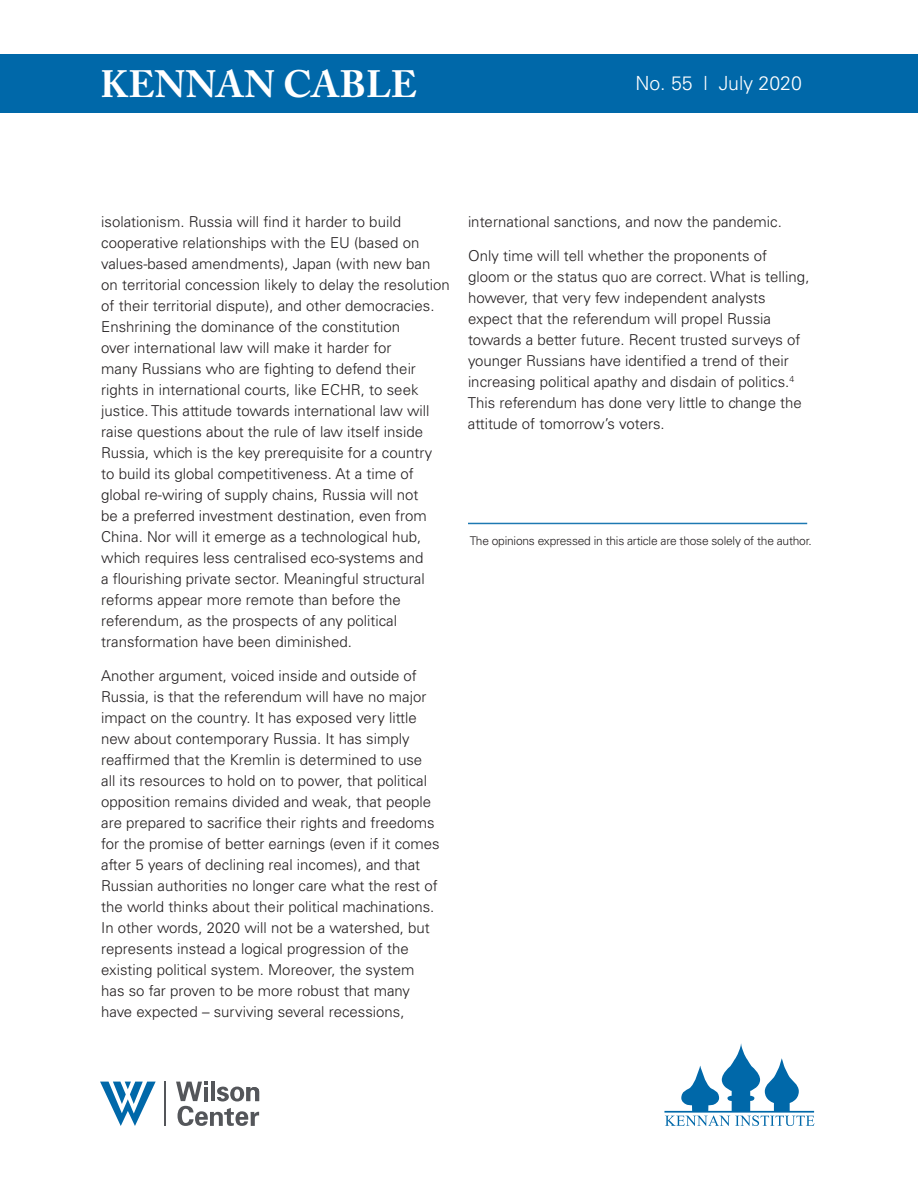
<style>
.page{position:relative;width:918px;height:1188px;background:#fff}
.page>*{position:absolute;margin:0;border:0;box-sizing:border-box;transform-origin:0 0}
.t1{font:700 37.8px "Adobe Caslon Pro";letter-spacing:.005em;color:#fff}
.t2{font:300 19.5px "Univers LT Std";color:#fff}
.t3{font:300 15px/21px "Univers LT Std";color:#231f20}
.t4{font:300 12px "Univers LT Std";letter-spacing:-.02em;color:#231f20}
</style>
<div class="page">
<div style="left:0;top:54px;width:918px;height:59px;background:#0068a9"></div>
<svg style="left:664px;top:1043px;width:151px;height:83px"></svg>
<hr style="left:164px;top:1082px;width:2px;height:44px;background:#54565a">
<svg style="left:176px;top:1082px;width:83px;height:44px"></svg>
<svg style="left:100px;top:1082px;width:56px;height:44px"></svg>
<hr style="left:468px;top:523px;width:339px;height:1px;background:#0068a9">
<h1 class="t1" style="left:100px;top:62px;width:318px">KENNAN CABLE</h1>
<h2 class="t2" style="left:635px;top:72px;width:168px">No. 55 l July 2020</h2>
<p class="t3" style="left:101px;top:211px;width:350px">isolationism. Russia will find it harder to build cooperative relationships with the EU (based on values-based amendments), Japan (with new ban on territorial concession likely to delay the resolution of their territorial dispute), and other democracies.<br>Enshrining the dominance of the constitution<br>over international law will make it harder for<br>many Russians who are fighting to defend their rights in international courts, like ECHR, to seek justice. This attitude towards international law will raise questions about the rule of law itself inside Russia, which is the key prerequisite for a country<br>to build its global competitiveness. At a time of global re-wiring of supply chains, Russia will not<br>be a preferred investment destination, even from China. Nor will it emerge as a technological hub, which requires less centralised eco-systems and<br>a flourishing private sector. Meaningful structural reforms appear more remote than before the referendum, as the prospects of any political transformation have been diminished.</p>
<p class="t3" style="left:101px;top:666px;width:340px">Another argument, voiced inside and outside of Russia, is that the referendum will have no major impact on the country. It has exposed very little new about contemporary Russia. It has simply reaffirmed that the Kremlin is determined to use all its resources to hold on to power, that political opposition remains divided and weak, that people are prepared to sacrifice their rights and freedoms for the promise of better earnings (even if it comes after 5 years of declining real incomes), and that Russian authorities no longer care what the rest of the world thinks about their political machinations.<br>In other words, 2020 will not be a watershed, but represents instead a logical progression of the existing political system. Moreover, the system has so far proven to be more robust that many have expected – surviving several recessions,</p>
<p class="t3" style="left:468px;top:211px;width:315px">international sanctions, and now the pandemic.</p>
<p class="t3" style="left:468px;top:246px;width:343px">Only time will tell whether the proponents of gloom or the status quo are correct. What is telling, however, that very few independent analysts expect that the referendum will propel Russia towards a better future. Recent trusted surveys of younger Russians have identified a trend of their increasing political apathy and disdain of politics.<sup>4<br></sup>This referendum has done very little to change the attitude of tomorrow’s voters.</p>
<p class="t4" style="left:470px;top:534px;width:344px">The opinions expressed in this article are those solely of the author.</p>
</div>
